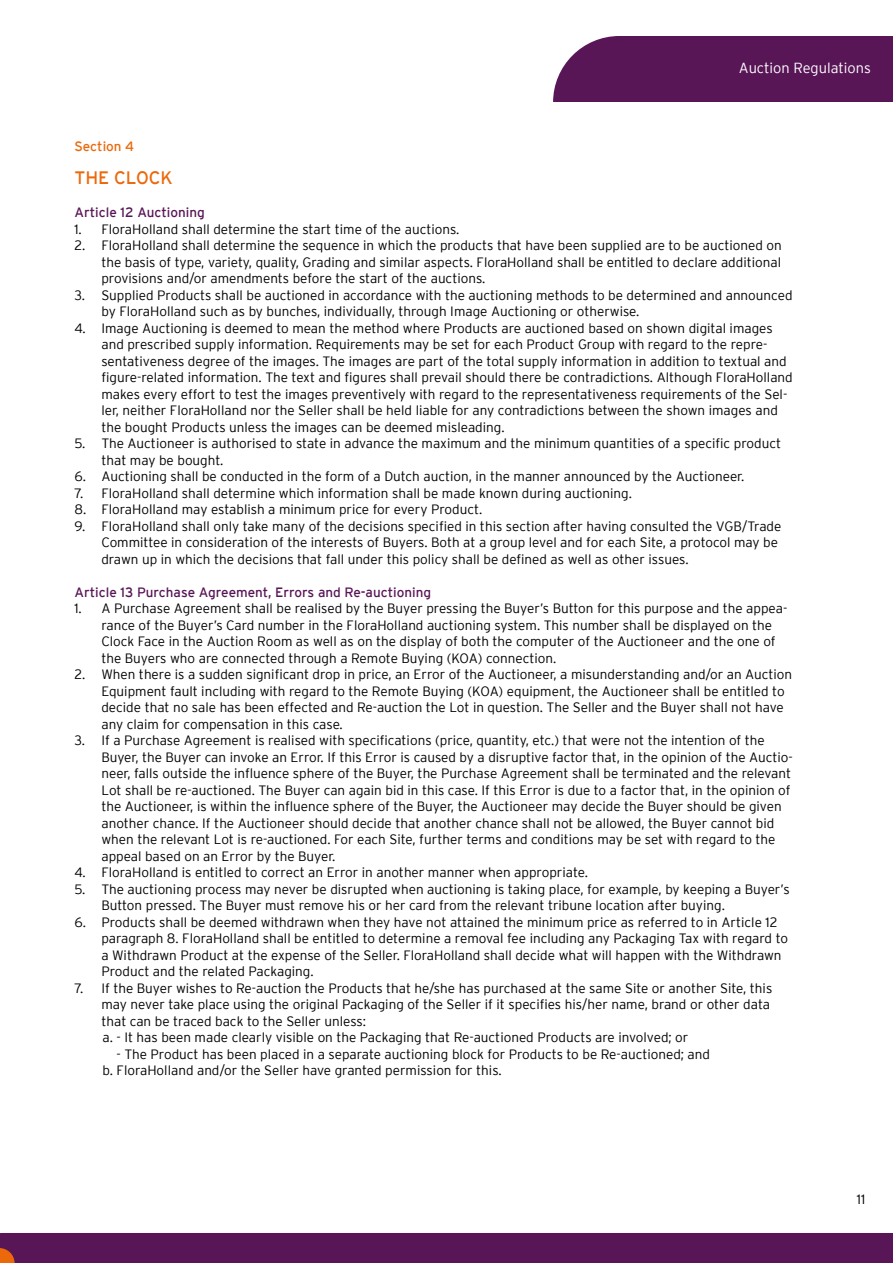
<style>
.page{position:relative;width:893px;height:1263px;background:#fff}
.page>*{position:absolute;margin:0;border:0;box-sizing:border-box;transform-origin:0 0}
.t1{font:18px "Interstate";color:#eb690b}
.t2{font:300 14.55px "Interstate";color:#fff}
.t3{font:300 13.5px/16.5px "Interstate";color:#000}
.t4{font:13.5px "Interstate";color:#591657}
.t5{font:13.5px "Interstate";color:#eb690b}
</style>
<div class="page">
<div style="left:553px;top:36px;width:340px;height:66px;background:#591657"></div>
<div style="left:0;top:1233px;width:893px;height:30px;background:#591657"></div>
<p class="t2" style="left:739px;top:60px;width:133px">Auction Regulations</p>
<p class="t5" style="left:74px;top:139px;width:61px">Section 4</p>
<h1 class="t1" style="left:74px;top:168px;width:100px">THE CLOCK</h1>
<p class="t4" style="left:74px;top:205px;width:132px">Article 12 Auctioning</p>
<p class="t3" style="left:74px;top:220px;width:386px">1. FloraHolland shall determine the start time of the auctions.</p>
<p class="t3" style="left:101px;top:237px;width:682px;text-align:justify;text-indent:-27px">2. FloraHolland shall determine the sequence in which the products that have been supplied are to be auctioned on the basis of type, variety, quality, Grading and similar aspects. FloraHolland shall be entitled to declare additional provisions and/or amendments before the start of the auctions.</p>
<p class="t3" style="left:101px;top:286px;width:693px;text-indent:-27px">3. Supplied Products shall be auctioned in accordance with the auctioning methods to be determined and announced by FloraHolland such as by bunches, individually, through Image Auctioning or otherwise.</p>
<p class="t3" style="left:101px;top:319px;width:693px;text-indent:-27px">4. Image Auctioning is deemed to mean the method where Products are auctioned based on shown digital images and prescribed supply information. Requirements may be set for each Product Group with regard to the repre&shy;sentativeness degree of the images. The images are part of the total supply information in addition to textual and figure-related information. The text and figures shall prevail should there be contradictions. Although FloraHolland makes every effort to test the images preventively with regard to the representativeness requirements of the Sel&shy;ler, neither FloraHolland nor the Seller shall be held liable for any contradictions between the shown images and the bought Products unless the images can be deemed misleading.</p>
<p class="t3" style="left:101px;top:435px;width:681px;text-indent:-27px">5. The Auctioneer is authorised to state in advance the maximum and the minimum quantities of a specific product that may be bought.</p>
<p class="t3" style="left:74px;top:468px;width:671px">6. Auctioning shall be conducted in the form of a Dutch auction, in the manner announced by the Auctioneer.</p>
<p class="t3" style="left:74px;top:484px;width:559px">7. FloraHolland shall determine which information shall be made known during auctioning.</p>
<p class="t3" style="left:74px;top:501px;width:409px">8. FloraHolland may establish a minimum price for every Product.</p>
<p class="t3" style="left:101px;top:517px;width:681px;text-indent:-27px">9. FloraHolland shall only take many of the decisions specified in this section after having consulted the VGB/Trade<br>Committee in consideration of the interests of Buyers. Both at a group level and for each Site, a protocol may be drawn up in which the decisions that fall under this policy shall be defined as well as other issues.</p>
<p class="t4" style="left:74px;top:584px;width:358px">Article 13 Purchase Agreement, Errors and Re-auctioning</p>
<p class="t3" style="left:101px;top:600px;width:687px;text-indent:-27px">1. A Purchase Agreement shall be realised by the Buyer pressing the Buyer’s Button for this purpose and the appea&shy;rance of the Buyer’s Card number in the FloraHolland auctioning system. This number shall be displayed on the Clock Face in the Auction Room as well as on the display of both the computer of the Auctioneer and the one of the Buyers who are connected through a Remote Buying (KOA) connection.</p>
<p class="t3" style="left:101px;top:666px;width:692px;text-indent:-27px">2. When there is a sudden significant drop in price, an Error of the Auctioneer, a misunderstanding and/or an Auction Equipment fault including with regard to the Remote Buying (KOA) equipment, the Auctioneer shall be entitled to decide that no sale has been effected and Re-auction the Lot in question. The Seller and the Buyer shall not have any claim for compensation in this case.</p>
<p class="t3" style="left:101px;top:732px;width:693px;text-indent:-27px">3. If a Purchase Agreement is realised with specifications (price, quantity, etc.) that were not the intention of the Buyer, the Buyer can invoke an Error. If this Error is caused by a disruptive factor that, in the opinion of the Auctio&shy;neer, falls outside the influence sphere of the Buyer, the Purchase Agreement shall be terminated and the relevant Lot shall be re-auctioned. The Buyer can again bid in this case. If this Error is due to a factor that, in the opinion of the Auctioneer, is within the influence sphere of the Buyer, the Auctioneer may decide the Buyer should be given another chance. If the Auctioneer should decide that another chance shall not be allowed, the Buyer cannot bid when the relevant Lot is re-auctioned. For each Site, further terms and conditions may be set with regard to the appeal based on an Error by the Buyer.</p>
<p class="t3" style="left:74px;top:864px;width:515px">4. FloraHolland is entitled to correct an Error in another manner when appropriate.</p>
<p class="t3" style="left:101px;top:880px;width:690px;text-indent:-27px">5. The auctioning process may never be disrupted when auctioning is taking place, for example, by keeping a Buyer’s<br>Button pressed. The Buyer must remove his or her card from the relevant tribune location after buying.</p>
<p class="t3" style="left:101px;top:913px;width:688px;text-indent:-27px">6. Products shall be deemed withdrawn when they have not attained the minimum price as referred to in Article 12 paragraph 8. FloraHolland shall be entitled to determine a removal fee including any Packaging Tax with regard to a Withdrawn Product at the expense of the Seller. FloraHolland shall decide what will happen with the Withdrawn Product and the related Packaging.</p>
<p class="t3" style="left:101px;top:979px;width:672px;text-indent:-27px">7. If the Buyer wishes to Re-auction the Products that he/she has purchased at the same Site or another Site, this may never take place using the original Packaging of the Seller if it specifies his/her name, brand or other data that can be traced back to the Seller unless:<br>a. - It has been made clearly visible on the Packaging that Re-auctioned Products are involved; or</p>
<p class="t3" style="left:102px;top:1045px;width:609px;text-indent:14px">- The Product has been placed in a separate auctioning block for Products to be Re-auctioned; and b. FloraHolland and/or the Seller have granted permission for this.</p>
<p class="t3" style="left:857px;top:1190px;width:10px">11</p>
</div>
